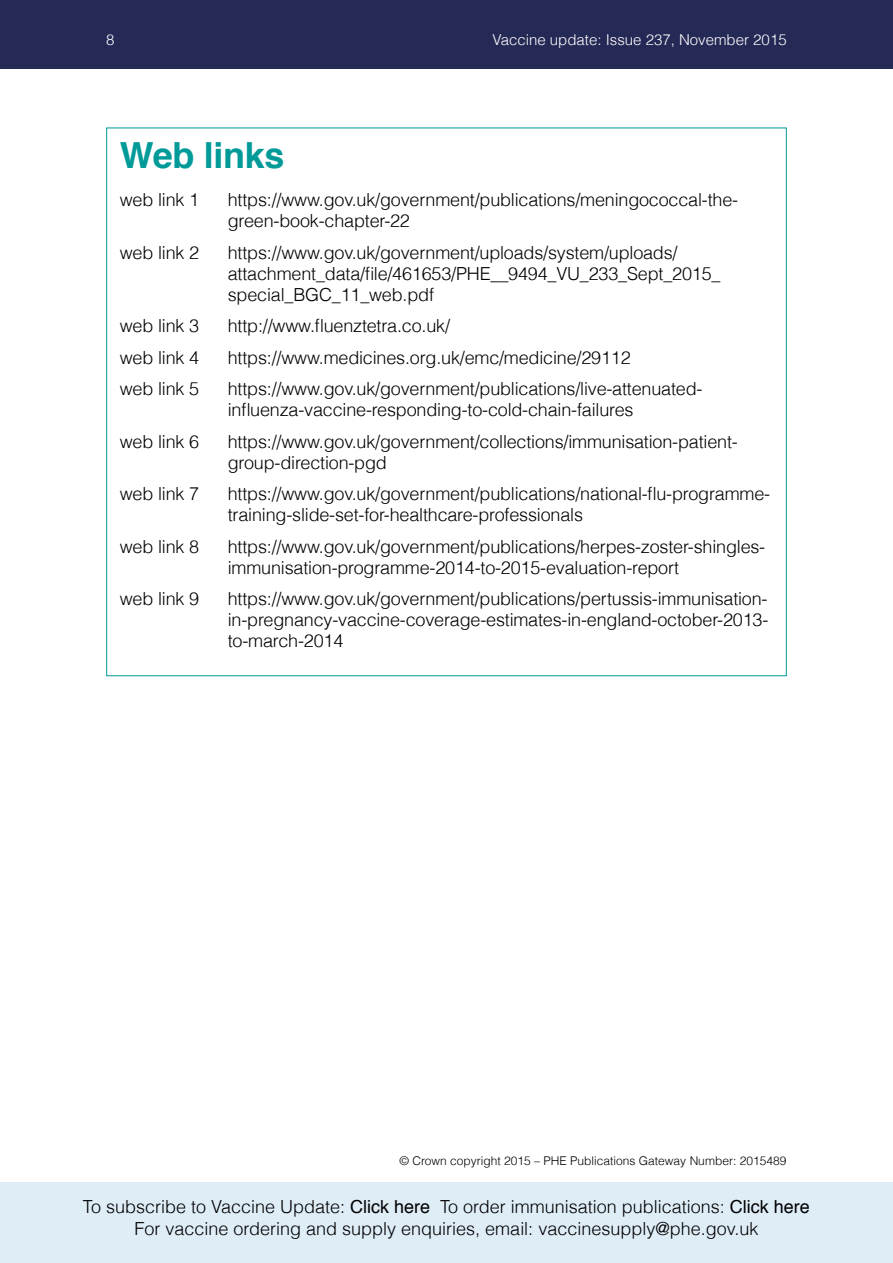
<style>
.page{position:relative;width:893px;height:1263px;background:#fff}
.page>*{position:absolute;margin:0;border:0;box-sizing:border-box;transform-origin:0 0}
.t1{font:700 36px "Helvetica";letter-spacing:-.01em;color:#009a98}
.t2{font:300 18px/21px "Helvetica";letter-spacing:-.01em;color:#000}
.t3{font:300 15px "Helvetica";color:#fff}
.t4{font:300 12px "Helvetica";color:#000}
.s1{font-weight:400}
</style>
<div class="page">
<div style="left:0;top:0;width:893px;height:68px;background:#252956"></div>
<div style="left:0;top:1182px;width:893px;height:81px;background:#dfedf7"></div>
<p class="t3" style="left:106px;top:27px;width:10px">8</p>
<p class="t3" style="left:492px;top:27px;width:296px">Vaccine update: Issue 237, November 2015</p>
<p class="t1" style="left:120px;top:126px;width:166px">Web links</p>
<p class="t2" style="left:120px;top:188px;width:81px">web link 1</p>
<p class="t2" style="left:228px;top:188px;width:512px">https://www.gov.uk/government/publications/meningococcal-the&shy;green-book-chapter-22</p>
<p class="t2" style="left:120px;top:241px;width:81px">web link 2</p>
<p class="t2" style="left:228px;top:241px;width:494px">https://www.gov.uk/government/uploads/system/uploads/ attachment_data/file/461653/PHE__9494_VU_233_Sept_2015_ special_BGC_11_web.pdf</p>
<p class="t2" style="left:120px;top:314px;width:81px">web link 3</p>
<p class="t2" style="left:228px;top:314px;width:224px">http://www.fluenztetra.co.uk/</p>
<p class="t2" style="left:120px;top:346px;width:81px">web link 4</p>
<p class="t2" style="left:228px;top:346px;width:404px">https://www.medicines.org.uk/emc/medicine/29112</p>
<p class="t2" style="left:120px;top:377px;width:81px">web link 5</p>
<p class="t2" style="left:228px;top:377px;width:476px">https://www.gov.uk/government/publications/live-attenuated&shy;influenza-vaccine-responding-to-cold-chain-failures</p>
<p class="t2" style="left:120px;top:430px;width:81px">web link 6</p>
<p class="t2" style="left:228px;top:430px;width:511px">https://www.gov.uk/government/collections/immunisation-patient&shy;group-direction-pgd</p>
<p class="t2" style="left:120px;top:482px;width:81px">web link 7</p>
<p class="t2" style="left:228px;top:482px;width:544px">https://www.gov.uk/government/publications/national-flu-programme&shy;training-slide-set-for-healthcare-professionals</p>
<p class="t2" style="left:120px;top:535px;width:81px">web link 8</p>
<p class="t2" style="left:228px;top:535px;width:539px">https://www.gov.uk/government/publications/herpes-zoster-shingles&shy;immunisation-programme-2014-to-2015-evaluation-report</p>
<p class="t2" style="left:120px;top:587px;width:81px">web link 9</p>
<p class="t2" style="left:228px;top:587px;width:542px;text-align:justify">https://www.gov.uk/government/publications/pertussis-immunisation&shy;in-pregnancy-vaccine-coverage-estimates-in-england-october-2013- to-march-2014</p>
<p class="t4" style="left:399px;top:1151px;width:388px">© Crown copyright 2015 – PHE Publications Gateway Number: 2015489</p>
<p class="t2" style="left:83px;top:1194px;width:728px;line-height:22.5px;text-align:center">To subscribe to Vaccine Update: <span class="s1">Click here</span> To order immunisation publications: <span class="s1">Click here<br></span>For vaccine ordering and supply enquiries, email: vaccinesupply@phe.gov.uk</p>
</div>
